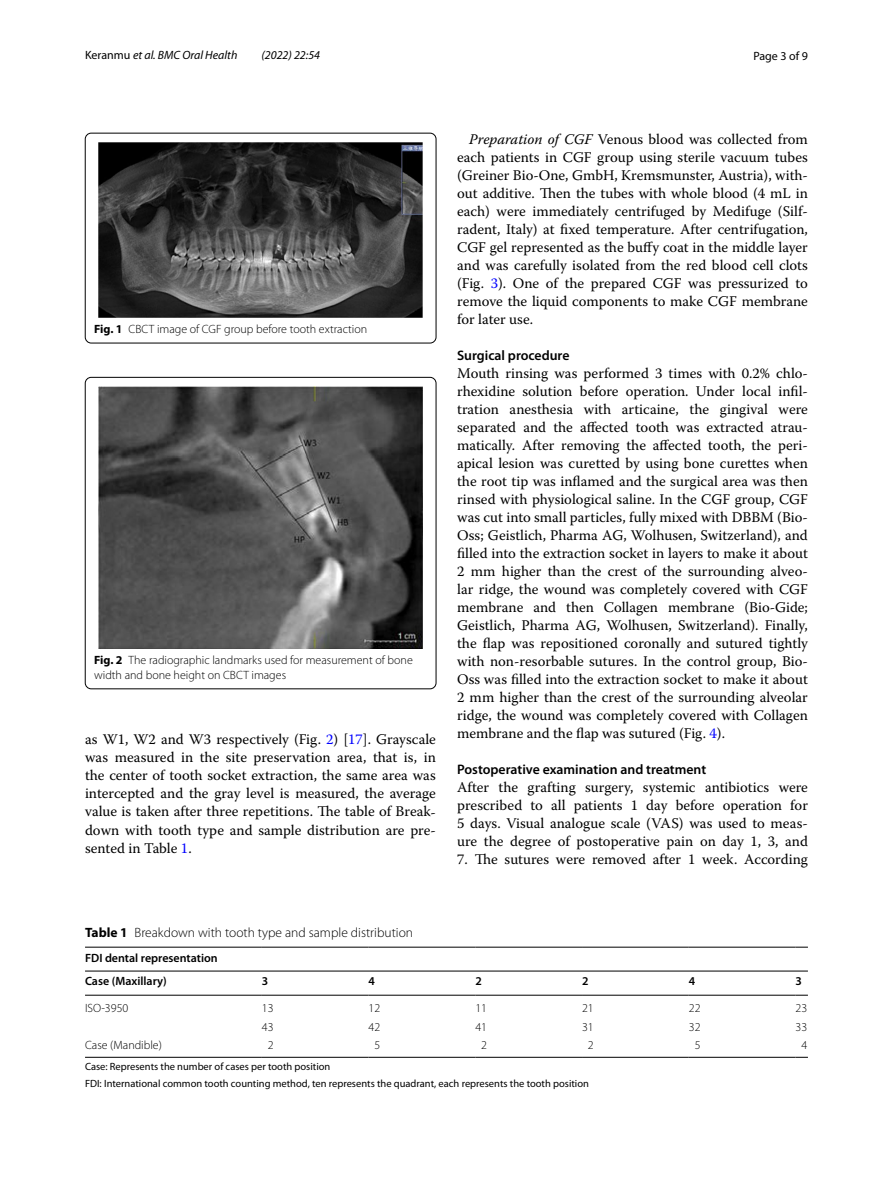
<style>
.page{position:relative;width:893px;height:1187px;background:#fff}
.page>*{position:absolute;margin:0;border:0;box-sizing:border-box;transform-origin:0 0}
.t1{font:14.7px/18px "Warnock Pro";color:#000;text-align:justify}
.t2{font:600 13.8px "Myriad Pro";color:#000}
.t3{font:300 13.5px "Myriad Pro";color:#000}
.t4{font:300 12px/15px "Myriad Pro";color:#000}
.t5{font:600 12px/23.9px "Myriad Pro";color:#000}
.t6{font:italic 12px "Myriad Pro";color:#000}
.t7{font:12px "Myriad Pro";color:#000}
.t8{font:10.5px/17px "Myriad Pro";color:#000}
.s1{font-style:normal}
.s2{font-weight:700}
.s3{color:#00f}
.s4{font-style:italic}
</style>
<div class="page">
<img style="left:99px;top:142px;width:323px;height:175px">
<div style="left:85px;top:133px;width:351px;height:210px;border:1px solid #000;border-radius:6px"></div>
<img style="left:99px;top:386px;width:323px;height:262px">
<div style="left:85px;top:377px;width:351px;height:312px;border:1px solid #000;border-radius:6px"></div>
<hr style="left:85px;top:946px;width:177px;height:1px;background:#000">
<hr style="left:262px;top:946px;width:107px;height:1px;background:#000">
<hr style="left:369px;top:946px;width:106px;height:1px;background:#000">
<hr style="left:475px;top:946px;width:107px;height:1px;background:#000">
<hr style="left:582px;top:946px;width:107px;height:1px;background:#000">
<hr style="left:689px;top:946px;width:106px;height:1px;background:#000">
<svg style="left:795px;top:946px;width:13px;height:1px"></svg>
<hr style="left:85px;top:994px;width:177px;height:1px;background:#000">
<hr style="left:262px;top:994px;width:107px;height:1px;background:#000">
<hr style="left:369px;top:994px;width:106px;height:1px;background:#000">
<hr style="left:475px;top:994px;width:107px;height:1px;background:#000">
<hr style="left:582px;top:994px;width:107px;height:1px;background:#000">
<hr style="left:689px;top:994px;width:106px;height:1px;background:#000">
<svg style="left:795px;top:994px;width:13px;height:1px"></svg>
<hr style="left:85px;top:1056px;width:177px;height:1px;background:#000">
<hr style="left:262px;top:1056px;width:107px;height:1px;background:#000">
<hr style="left:369px;top:1056px;width:106px;height:1px;background:#000">
<hr style="left:475px;top:1056px;width:107px;height:1px;background:#000">
<hr style="left:582px;top:1056px;width:107px;height:1px;background:#000">
<hr style="left:689px;top:1056px;width:106px;height:1px;background:#000">
<svg style="left:795px;top:1056px;width:13px;height:1px"></svg>
<hr style="left:85px;top:970px;width:723px;height:1px;background:#000">
<p class="t6" style="left:85px;top:48px;width:154px"><span class="s1">Keranmu</span> et al. BMC Oral Health</p>
<p class="t6" style="left:261px;top:48px;width:60px">(2022) 22:54</p>
<p class="t7" style="left:753px;top:48px;width:56px">Page 3 of 9</p>
<p class="t4" style="left:94px;top:321px;width:275px"><span class="s2">Fig. 1</span> CBCT image of CGF group before tooth extraction</p>
<p class="t4" style="left:94px;top:652px;width:320px"><span class="s2">Fig. 2</span> The radiographic landmarks used for measurement of bone width and bone height on CBCT images</p>
<p class="t1" style="left:85px;top:730px;width:352px">as W1, W2 and W3 respectively (Fig. <span class="s3">2</span>) [<span class="s3">17</span>]. Grayscale was measured in the site preservation area, that is, in the center of tooth socket extraction, the same area was intercepted and the gray level is measured, the average value is taken after three repetitions. The table of Break&shy;down with tooth type and sample distribution are pre&shy;sented in Table <span class="s3">1</span>.</p>
<p class="t1" style="left:457px;top:130px;width:352px;text-indent:12px"><span class="s4">Preparation of CGF</span> Venous blood was collected from each patients in CGF group using sterile vacuum tubes (Greiner Bio-One, GmbH, Kremsmunster, Austria), with&shy;out additive. Then the tubes with whole blood (4 mL in each) were immediately centrifuged by Medifuge (Silf&shy;radent, Italy) at fixed temperature. After centrifugation, CGF gel represented as the buffy coat in the middle layer and was carefully isolated from the red blood cell clots (Fig. <span class="s3">3</span>). One of the prepared CGF was pressurized to remove the liquid components to make CGF membrane for later use.</p>
<p class="t2" style="left:457px;top:346px;width:114px">Surgical procedure</p>
<p class="t1" style="left:457px;top:364px;width:352px">Mouth rinsing was performed 3 times with 0.2% chlo&shy;rhexidine solution before operation. Under local infil&shy;tration anesthesia with articaine, the gingival were separated and the affected tooth was extracted atrau&shy;matically. After removing the affected tooth, the peri&shy;apical lesion was curetted by using bone curettes when the root tip was inflamed and the surgical area was then rinsed with physiological saline. In the CGF group, CGF was cut into small particles, fully mixed with DBBM (Bio-Oss; Geistlich, Pharma AG, Wolhusen, Switzerland), and filled into the extraction socket in layers to make it about 2 mm higher than the crest of the surrounding alveo&shy;lar ridge, the wound was completely covered with CGF membrane and then Collagen membrane (Bio-Gide; Geistlich, Pharma AG, Wolhusen, Switzerland). Finally, the flap was repositioned coronally and sutured tightly with non-resorbable sutures. In the control group, Bio-Oss was filled into the extraction socket to make it about 2 mm higher than the crest of the surrounding alveolar ridge, the wound was completely covered with Collagen membrane and the flap was sutured (Fig. <span class="s3">4</span>).</p>
<p class="t2" style="left:457px;top:760px;width:251px">Postoperative examination and treatment</p>
<p class="t1" style="left:457px;top:778px;width:352px">After the grafting surgery, systemic antibiotics were prescribed to all patients 1 day before operation for 5 days. Visual analogue scale (VAS) was used to meas&shy;ure the degree of postoperative pain on day 1, 3, and</p>
<p class="t1" style="left:457px;top:850px;width:352px">7. The sutures were removed after 1 week. According</p>
<p class="t3" style="left:85px;top:925px;width:330px"><span class="s2">Table 1</span> Breakdown with tooth type and sample distribution</p>
<p class="t5" style="left:85px;top:945px;width:134px">FDI dental representation<br>Case (Maxillary)</p>
<p class="t5" style="left:262px;top:969px;width:8px">3</p>
<p class="t5" style="left:369px;top:969px;width:8px">4</p>
<p class="t5" style="left:475px;top:969px;width:8px">2</p>
<p class="t5" style="left:582px;top:969px;width:8px">2</p>
<p class="t5" style="left:689px;top:969px;width:8px">4</p>
<p class="t5" style="left:795px;top:969px;width:8px">3</p>
<p class="t4" style="left:85px;top:1000px;width:45px">ISO-3950</p>
<p class="t4" style="left:262px;top:1000px;width:13px">13</p>
<p class="t4" style="left:369px;top:1000px;width:13px">12</p>
<p class="t4" style="left:475px;top:1000px;width:13px">11</p>
<p class="t4" style="left:582px;top:1000px;width:13px">21</p>
<p class="t4" style="left:689px;top:1000px;width:13px">22</p>
<p class="t4" style="left:795px;top:1000px;width:13px">23</p>
<p class="t4" style="left:262px;top:1019px;width:13px">43</p>
<p class="t4" style="left:369px;top:1019px;width:13px">42</p>
<p class="t4" style="left:475px;top:1019px;width:13px">41</p>
<p class="t4" style="left:582px;top:1019px;width:13px">31</p>
<p class="t4" style="left:689px;top:1019px;width:13px">32</p>
<p class="t4" style="left:795px;top:1019px;width:13px">33</p>
<p class="t4" style="left:85px;top:1037px;width:78px">Case (Mandible)</p>
<p class="t4" style="left:268px;top:1037px;width:7px">2</p>
<p class="t4" style="left:374px;top:1037px;width:7px">5</p>
<p class="t4" style="left:481px;top:1037px;width:7px">2</p>
<p class="t4" style="left:588px;top:1037px;width:7px">2</p>
<p class="t4" style="left:695px;top:1037px;width:7px">5</p>
<p class="t4" style="left:801px;top:1037px;width:7px">4</p>
<p class="t8" style="left:85px;top:1057px;width:505px">Case: Represents the number of cases per tooth position<br>FDI: International common tooth counting method, ten represents the quadrant, each represents the tooth position</p>
</div>
